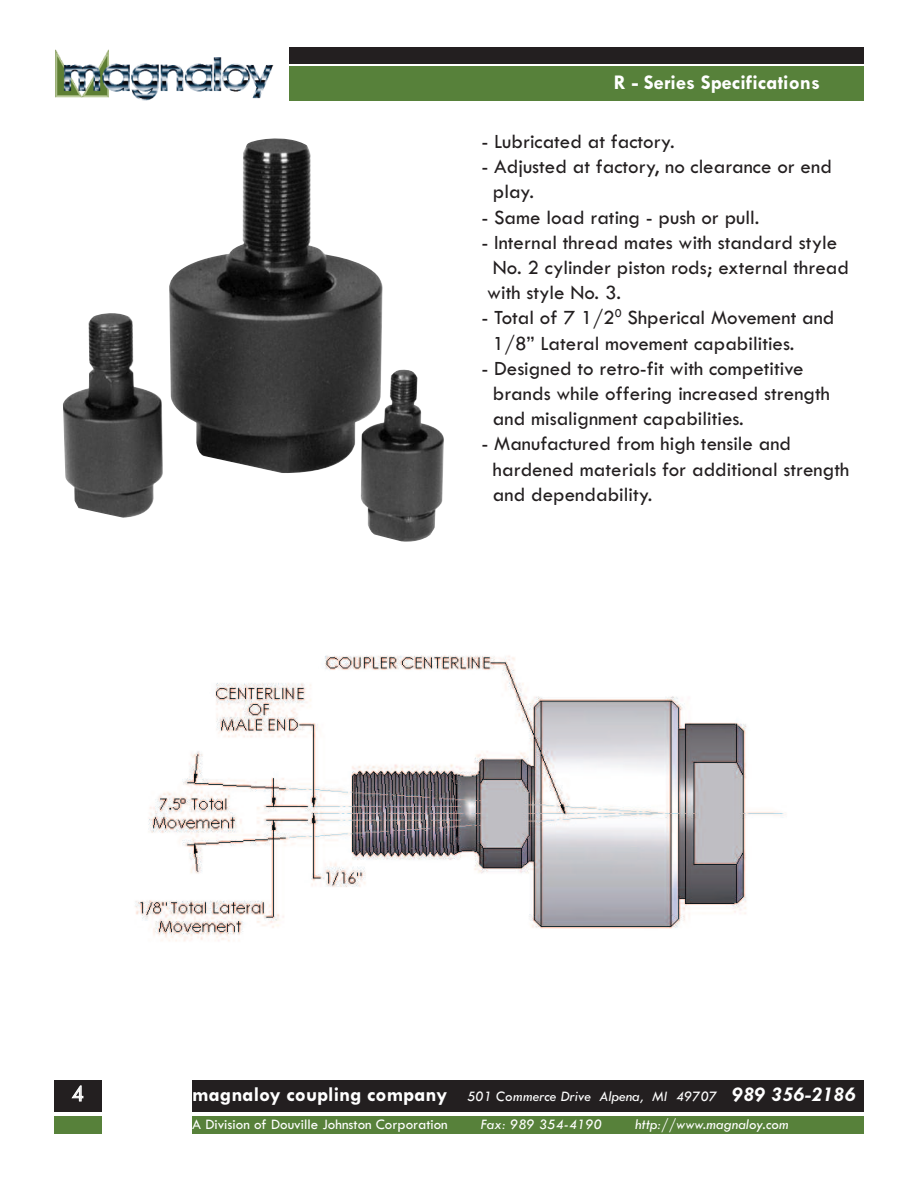
<style>
.page{position:relative;width:918px;height:1188px;background:#fff}
.page>*{position:absolute;margin:0;border:0;box-sizing:border-box;transform-origin:0 0}
.t1{font:21px/25.2px "Tw Cen";color:#231f20}
.t2{font:700 21px "Tw Cen";color:#fff}
.t3{font:21px "Futura BT";color:#fff}
.t4{font:15px/28px "Tw Cen";color:#fff}
.t5{font:italic 15px "Tw Cen";color:#fff}
.s1{font-weight:700;font-size:21px}
.s2{font-style:italic}
.s3{font-weight:700;font-style:italic;font-size:21px}
</style>
<div class="page">
<img style="left:55px;top:49px;width:219px;height:52px">
<div style="left:290px;top:47px;width:574px;height:17px;background:#231f20"></div>
<div style="left:290px;top:67px;width:574px;height:34px;background:#57813a"></div>
<div style="left:54px;top:1080px;width:48px;height:32px;background:#231f20"></div>
<div style="left:54px;top:1117px;width:48px;height:17px;background:#57813a"></div>
<div style="left:192px;top:1080px;width:672px;height:32px;background:#231f20"></div>
<div style="left:192px;top:1117px;width:672px;height:17px;background:#57813a"></div>
<img style="left:63px;top:138px;width:381px;height:404px">
<img style="left:135px;top:655px;width:649px;height:287px">
<p class="t2" style="left:614px;top:69px;width:208px">R - Series Specifications</p>
<p class="t1" style="left:481px;top:128px;width:195px">- Lubricated at factory.</p>
<p class="t1" style="left:493px;top:153px;width:340px;text-indent:-12px">- Adjusted at factory, no clearance or end play.</p>
<p class="t1" style="left:481px;top:204px;width:279px">- Same load rating - push or pull.</p>
<p class="t1" style="left:481px;top:229px;width:369px">- Internal thread mates with standard style<br>No. 2 cylinder piston rods; external thread with style No. 3.</p>
<p class="t1" style="left:493px;top:305px;width:343px;text-indent:-12px">- Total of 7 1/2<sup>0</sup> Shperical Movement and<br>1/8” Lateral movement capabilities.</p>
<p class="t1" style="left:493px;top:355px;width:339px;text-indent:-12px">- Designed to retro-fit with competitive brands while offering increased strength and misalignment capabilities.</p>
<p class="t1" style="left:493px;top:431px;width:358px;text-indent:-12px">- Manufactured from high tensile and hardened materials for additional strength and dependability.</p>
<p class="t3" style="left:72px;top:1082px;width:14px">4</p>
<p class="t4" style="left:192px;top:1082px;width:665px"><span class="s1">magnaloy coupling company</span> <span class="s2">501 Commerce Drive Alpena, MI 49707</span> <span class="s3">989 356-2186<br></span>A Division of Douville Johnston Corporation</p>
<p class="t5" style="left:481px;top:1115px;width:123px">Fax: 989 354-4190</p>
<p class="t5" style="left:635px;top:1115px;width:155px">http://www.magnaloy.com</p>
</div>
